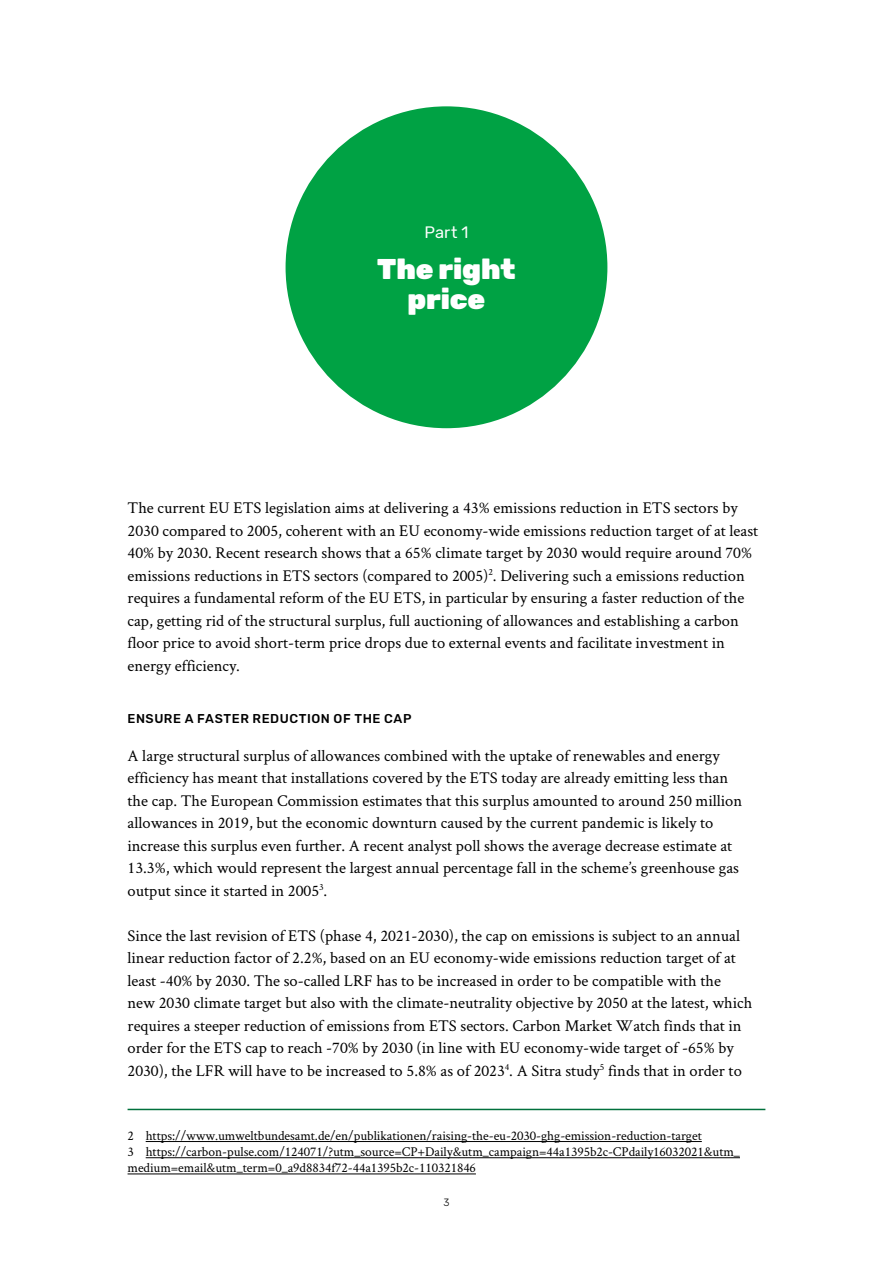
<style>
.page{position:relative;width:893px;height:1263px;background:#fff}
.page>*{position:absolute;margin:0;border:0;box-sizing:border-box;transform-origin:0 0}
.t1{font:900 28.5px/30px "Rubik";letter-spacing:-.005em;color:#fff;text-align:center}
.t2{font:16.5px/22.5px "Crimson Text";color:#000}
.t3{font:16.5px "Rubik";color:#fff}
.t4{font:13.5px/16.2px "Crimson Text";letter-spacing:-.005em;color:#000}
.t5{font:500 12.75px "Rubik";letter-spacing:.045em;color:#000}
.t6{font:300 10.5px "Rubik";color:#000}
</style>
<div class="page">
<div style="left:286px;top:106px;width:321px;height:322px;background:#00a244;border-radius:50%"></div>
<hr style="left:146px;top:1141px;width:556px;height:1px;background:#000">
<hr style="left:146px;top:1157px;width:594px;height:1px;background:#000">
<hr style="left:128px;top:1173px;width:348px;height:1px;background:#000">
<hr style="left:128px;top:1109px;width:637px;height:1px;background:#00703c">
<p class="t3" style="left:424px;top:223px;width:46px">Part 1</p>
<h1 class="t1" style="left:377px;top:255px;width:140px">The right price</h1>
<p class="t2" style="left:128px;top:496px;width:632px">The current EU ETS legislation aims at delivering a 43% emissions reduction in ETS sectors by 2030 compared to 2005, coherent with an EU economy-wide emissions reduction target of at least 40% by 2030. Recent research shows that a 65% climate target by 2030 would require around 70% emissions reductions in ETS sectors (compared to 2005)<sup>2</sup>. Delivering such a emissions reduction requires a fundamental reform of the EU ETS, in particular by ensuring a faster reduction of the cap, getting rid of the structural surplus, full auctioning of allowances and establishing a carbon floor price to avoid short-term price drops due to external events and facilitate investment in energy efficiency.</p>
<p class="t5" style="left:128px;top:711px;width:285px">ENSURE A FASTER REDUCTION OF THE CAP</p>
<p class="t2" style="left:128px;top:744px;width:616px">A large structural surplus of allowances combined with the uptake of renewables and energy efficiency has meant that installations covered by the ETS today are already emitting less than the cap. The European Commission estimates that this surplus amounted to around 250 million allowances in 2019, but the economic downturn caused by the current pandemic is likely to increase this surplus even further. A recent analyst poll shows the average decrease estimate at 13.3%, which would represent the largest annual percentage fall in the scheme’s greenhouse gas output since it started in 2005<sup>3</sup>.</p>
<p class="t2" style="left:128px;top:923px;width:626px">Since the last revision of ETS (phase 4, 2021-2030), the cap on emissions is subject to an annual linear reduction factor of 2.2%, based on an EU economy-wide emissions reduction target of at least -40% by 2030. The so-called LRF has to be increased in order to be compatible with the new 2030 climate target but also with the climate-neutrality objective by 2050 at the latest, which requires a steeper reduction of emissions from ETS sectors. Carbon Market Watch finds that in order for the ETS cap to reach -70% by 2030 (in line with EU economy-wide target of -65% by 2030), the LFR will have to be increased to 5.8% as of 2023<sup>4</sup>. A Sitra study<sup>5</sup> finds that in order to</p>
<p class="t4" style="left:128px;top:1127px;width:614px">2 https://www.umweltbundesamt.de/en/publikationen/raising-the-eu-2030-ghg-emission-reduction-target<br>3 https://carbon-pulse.com/124071/?utm_source=CP+Daily&amp;utm_campaign=44a1395b2c-CPdaily16032021&amp;utm_ medium=email&amp;utm_term=0_a9d8834f72-44a1395b2c-110321846</p>
<p class="t6" style="left:443px;top:1197px;width:8px">3</p>
</div>
